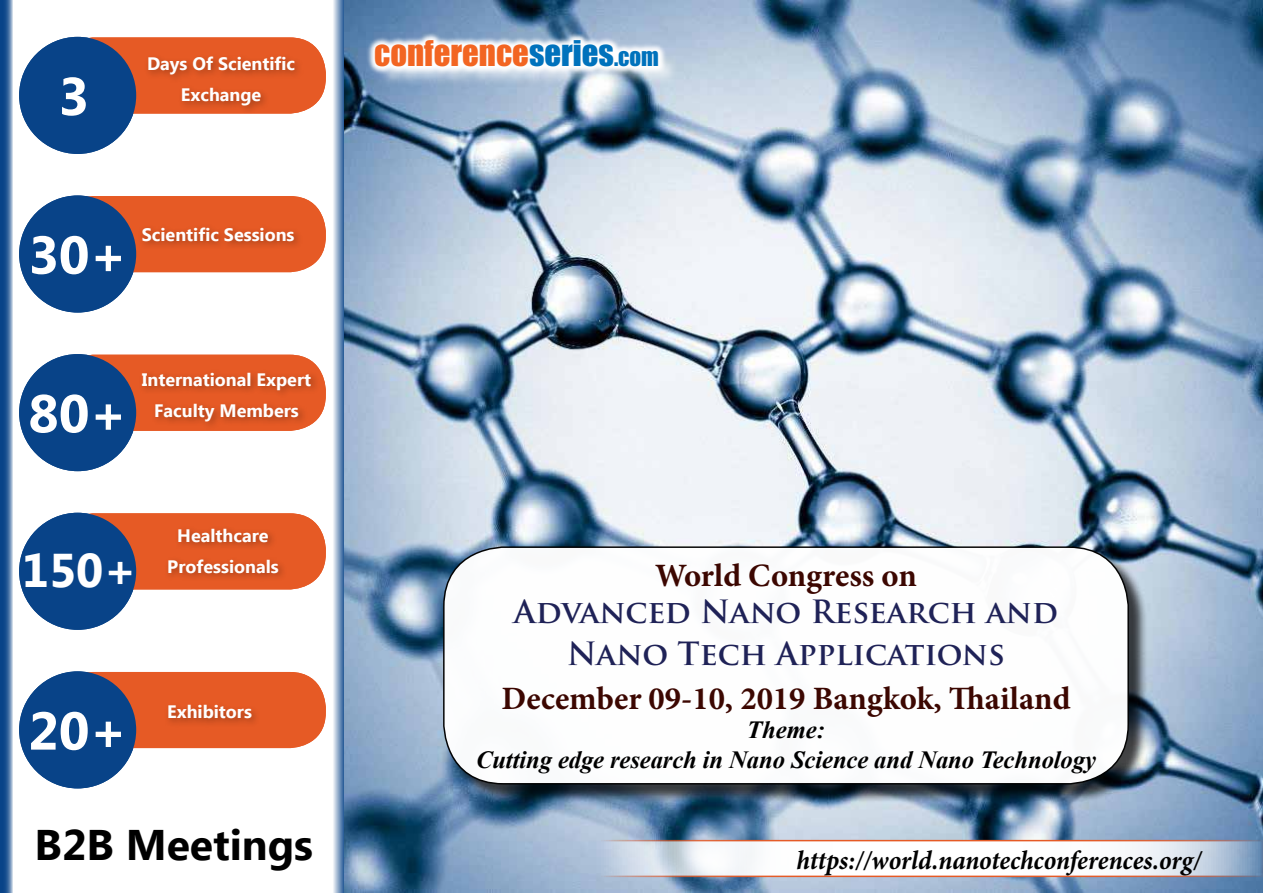
<style>
.page{position:relative;width:1263px;height:893px;background:#fff}
.page>*{position:absolute;margin:0;border:0;box-sizing:border-box;transform-origin:0 0}
.t1{font:700 53.25px "Ebrima";color:#fff}
.t2{font:700 47.25px "Ebrima";color:#fff}
.t3{font:700 42.75px "Ebrima";color:#000}
.t4{font:32.7px "Impact";color:#f26522}
.t5{font:700 32.55px "Minion Pro";color:#3c0701}
.t6{font:700 31.2px/42.9px "Trajan Pro";color:#1f2257;text-align:center}
.t7{font:italic 700 26.85px "Minion Pro";letter-spacing:-.005em;color:#000;scale:.95 1}
.t8{font:italic 700 24.6px/29.5px "Times New Roman";letter-spacing:-.005em;color:#000;text-align:center}
.t9{font:700 18px/30.9px "Ebrima";color:#fff;text-align:center}
.s1{color:#0072bc}
.s2{font-size:22.95px;color:#0072bc}
</style>
<div class="page">
<svg style="left:333px;top:0;width:12px;height:893px;background:#8da8c8"></svg>
<img style="left:345px;top:0;width:918px;height:893px">
<svg style="left:597px;top:840px;width:666px;height:37px"></svg>
<div style="left:378px;top:44px;width:301px;height:43px;background:#fff;opacity:.75"></div>
<svg style="left:366px;top:32px;width:301px;height:44px"></svg>
<div style="left:58px;top:37px;width:268px;height:77px;background:#e65a25;border-radius:36px"></div>
<div style="left:19px;top:37px;width:117px;height:117px;background:#084388;border-radius:50%"></div>
<div style="left:144px;top:53px;width:160px;height:62px;background:#000;opacity:.3"></div>
<div style="left:58px;top:196px;width:268px;height:76px;background:#e65a25;border-radius:36px"></div>
<div style="left:19px;top:195px;width:117px;height:118px;background:#084388;border-radius:50%"></div>
<div style="left:138px;top:224px;width:165px;height:27px;background:#000;opacity:.3"></div>
<div style="left:58px;top:355px;width:268px;height:76px;background:#e65a25;border-radius:36px"></div>
<div style="left:19px;top:354px;width:117px;height:117px;background:#084388;border-radius:50%"></div>
<div style="left:138px;top:369px;width:182px;height:61px;background:#000;opacity:.3"></div>
<div style="left:58px;top:513px;width:268px;height:76px;background:#e65a25;border-radius:36px"></div>
<div style="left:19px;top:513px;width:117px;height:117px;background:#084388;border-radius:50%"></div>
<div style="left:164px;top:525px;width:124px;height:57px;background:#000;opacity:.3"></div>
<div style="left:58px;top:672px;width:268px;height:76px;background:#e65a25;border-radius:36px"></div>
<div style="left:19px;top:671px;width:117px;height:117px;background:#084388;border-radius:50%"></div>
<div style="left:164px;top:701px;width:97px;height:27px;background:#000;opacity:.3"></div>
<svg style="left:0;top:0;width:13px;height:893px;background:#3d6ba1"></svg>
<div style="left:445px;top:549px;width:702px;height:254px;background:#000;opacity:.75"></div>
<div style="left:444px;top:547px;width:684px;height:237px;background:#fff;border-radius:60px"></div>
<div style="left:443px;top:546px;width:686px;height:238px;border:2px solid #000;border-radius:60px"></div>
<h1 class="t1" style="left:58px;top:57px;width:32px">3</h1>
<p class="t9" style="left:147px;top:49px;width:150px">Days Of Scientific<br>Exchange</p>
<h1 class="t1" style="left:28px;top:215px;width:100px">30+</h1>
<p class="t9" style="left:142px;top:220px;width:154px">Scientific Sessions</p>
<h1 class="t1" style="left:28px;top:374px;width:100px">80+</h1>
<p class="t9" style="left:142px;top:365px;width:171px">International Expert<br>Faculty Members</p>
<h2 class="t2" style="left:22px;top:535px;width:116px">150+</h2>
<p class="t9" style="left:167px;top:521px;width:113px">Healthcare<br>Professionals</p>
<h1 class="t1" style="left:28px;top:691px;width:100px">20+</h1>
<p class="t9" style="left:167px;top:697px;width:86px">Exhibitors</p>
<h3 class="t3" style="left:35px;top:813px;width:280px">B2B Meetings</h3>
<h3 class="t4" style="left:374px;top:28px;width:286px">CONFERENCE<span class="s1">SERIES</span><span class="s2">.COM</span></h3>
<h3 class="t5" style="left:655px;top:553px;width:263px">World Congress on</h3>
<h3 class="t6" style="left:514px;top:590px;width:546px">Advanced Nano Research and<br>Nano Tech Applications</h3>
<h3 class="t5" style="left:502px;top:675px;width:570px">December 09-10, 2019 Bangkok, Thailand</h3>
<h3 class="t8" style="left:476px;top:714px;width:621px">Theme:<br>Cutting edge research in Nano Science and Nano Technology</h3>
<h3 class="t7" style="left:797px;top:841px;width:427px">https://world.nanotechconferences.org/</h3>
</div>
